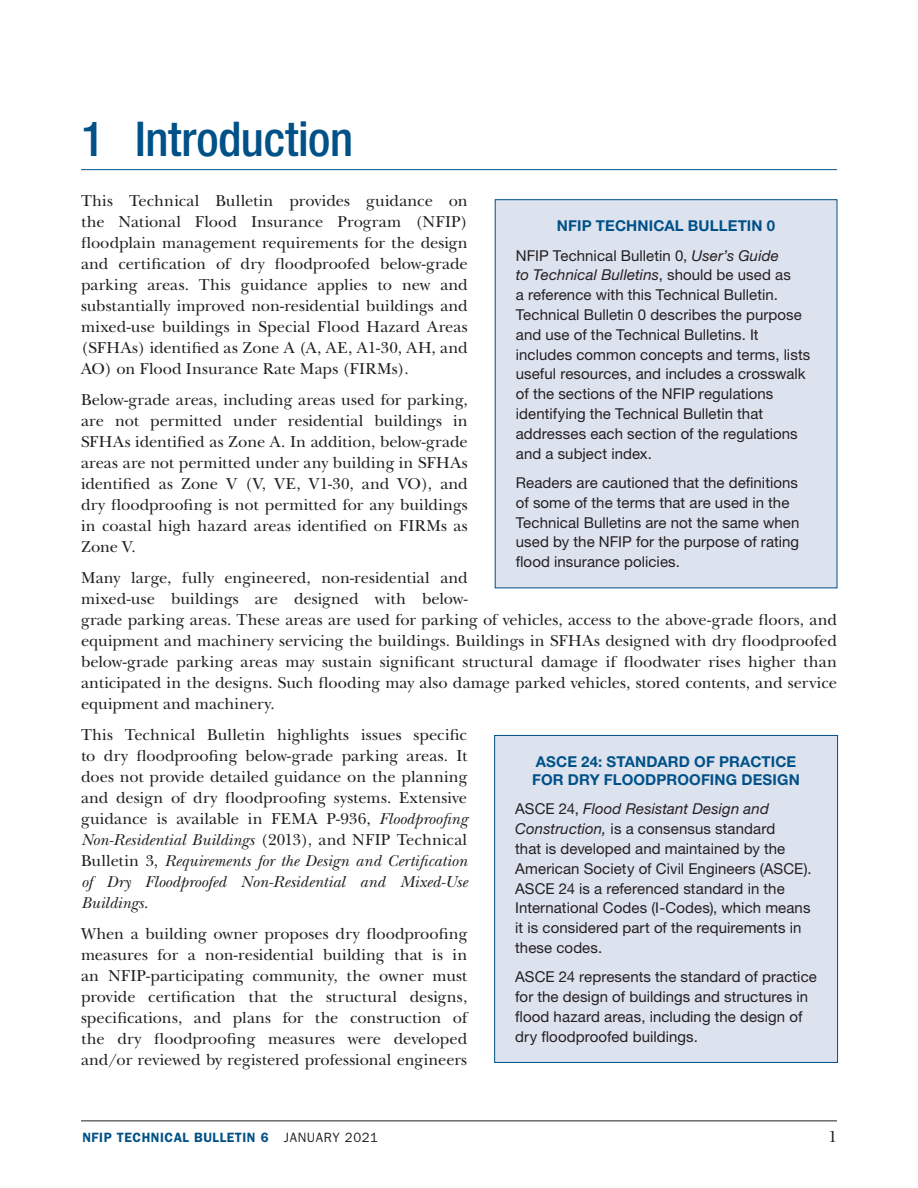
<style>
.page{position:relative;width:918px;height:1188px;background:#fff}
.page>*{position:absolute;margin:0;border:0;box-sizing:border-box;transform-origin:0 0}
.t1{font:500 condensed 48px "Helvetica Neue LT Std";letter-spacing:-.005em;color:#005187}
.t2{font:16.5px/21px "New Baskerville";letter-spacing:.005em;color:#231f20;text-align:justify}
.t3{font:15px/19.8px "Helvetica Neue LT Std";letter-spacing:.005em;color:#231f20}
.t4{font:700 15px/18px "Helvetica Neue LT Std";letter-spacing:.01em;color:#005187}
.t5{font:600 13.5px "ITC Franklin Gothic Std";letter-spacing:.04em;color:#005187}
.s1{font-style:italic}
.s2{font-weight:700;color:#005187}
.s3{font-weight:400;color:#231f20}
</style>
<div class="page">
<hr style="left:81px;top:1120px;width:756px;height:1px;background:#231f20">
<hr style="left:81px;top:169px;width:756px;height:1px;background:#005187">
<div style="left:495px;top:200px;width:342px;height:388px;background:#dde2ef"></div>
<div style="left:495px;top:735px;width:343px;height:327px;background:#dde2ef"></div>
<div style="left:494px;top:735px;width:344px;height:328px;border:1px solid #005187"></div>
<h1 class="t1" style="left:81px;top:110px;width:274px">1 Introduction</h1>
<p class="t2" style="left:81px;top:190px;width:388px">This Technical Bulletin provides guidance on the National Flood Insurance Program (NFIP) floodplain management requirements for the design and certification of dry floodproofed below-grade parking areas. This guidance applies to new and substantially improved non-residential buildings and mixed-use buildings in Special Flood Hazard Areas (SFHAs) identified as Zone A (A, AE, A1-30, AH, and AO) on Flood Insurance Rate Maps (FIRMs).</p>
<p class="t2" style="left:81px;top:389px;width:388px">Below-grade areas, including areas used for parking, are not permitted under residential buildings in SFHAs identified as Zone A. In addition, below-grade areas are not permitted under any building in SFHAs identified as Zone V (V, VE, V1-30, and VO), and dry floodproofing is not permitted for any buildings in coastal high hazard areas identified on FIRMs as Zone V.</p>
<p class="t2" style="left:81px;top:567px;width:758px;text-align:left">Many large, fully engineered, non-residential and<br>mixed-use buildings are designed with below-<br>grade parking areas. These areas are used for parking of vehicles, access to the above-grade floors, and equipment and machinery servicing the buildings. Buildings in SFHAs designed with dry floodproofed below-grade parking areas may sustain significant structural damage if floodwater rises higher than anticipated in the designs. Such flooding may also damage parked vehicles, stored contents, and service equipment and machinery.</p>
<p class="t2" style="left:81px;top:724px;width:388px">This Technical Bulletin highlights issues specific to dry floodproofing below-grade parking areas. It does not provide detailed guidance on the planning and design of dry floodproofing systems. Extensive guidance is available in FEMA P-936, <span class="s1">Floodproofing Non-Residential Buildings</span> (2013), and NFIP Technical Bulletin 3, <span class="s1">Requirements for the Design and Certification of Dry Floodproofed Non-Residential and Mixed-Use Buildings</span>.</p>
<p class="t2" style="left:81px;top:923px;width:388px">When a building owner proposes dry floodproofing measures for a non-residential building that is in an NFIP-participating community, the owner must provide certification that the structural designs, specifications, and plans for the construction of the dry floodproofing measures were developed and/or reviewed by registered professional engineers</p>
<p class="t3" style="left:516px;top:211px;width:265px;line-height:29.5px;text-align:right"><span class="s2">NFIP TECHNICAL BULLETIN 0<br></span>NFIP Technical Bulletin 0, <span class="s1">User’s Guide</span></p>
<p class="t3" style="left:516px;top:265px;width:296px"><span class="s1">to Technical Bulletins</span>, should be used as<br>a reference with this Technical Bulletin.<br>Technical Bulletin 0 describes the purpose and use of the Technical Bulletins. It includes common concepts and terms, lists useful resources, and includes a crosswalk of the sections of the NFIP regulations identifying the Technical Bulletin that addresses each section of the regulations and a subject index.</p>
<p class="t3" style="left:516px;top:473px;width:285px">Readers are cautioned that the definitions of some of the terms that are used in the Technical Bulletins are not the same when used by the NFIP for the purpose of rating flood insurance policies.</p>
<p class="t4" style="left:532px;top:752px;width:269px">ASCE 24: STANDARD OF PRACTICE<br>FOR DRY FLOODPROOFING DESIGN</p>
<p class="t3" style="left:515px;top:799px;width:298px">ASCE 24, <span class="s1">Flood Resistant Design and Construction,</span> is a consensus standard<br>that is developed and maintained by the American Society of Civil Engineers (ASCE).<br>ASCE 24 is a referenced standard in the International Codes (I-Codes), which means it is considered part of the requirements in these codes.</p>
<p class="t3" style="left:515px;top:967px;width:303px">ASCE 24 represents the standard of practice for the design of buildings and structures in flood hazard areas, including the design of dry floodproofed buildings.</p>
<p class="t5" style="left:82px;top:1129px;width:297px">NFIP TECHNICAL BULLETIN 6 <span class="s3">JANUARY 2021</span></p>
<p class="t2" style="left:828px;top:1126px;width:10px">1</p>
</div>
